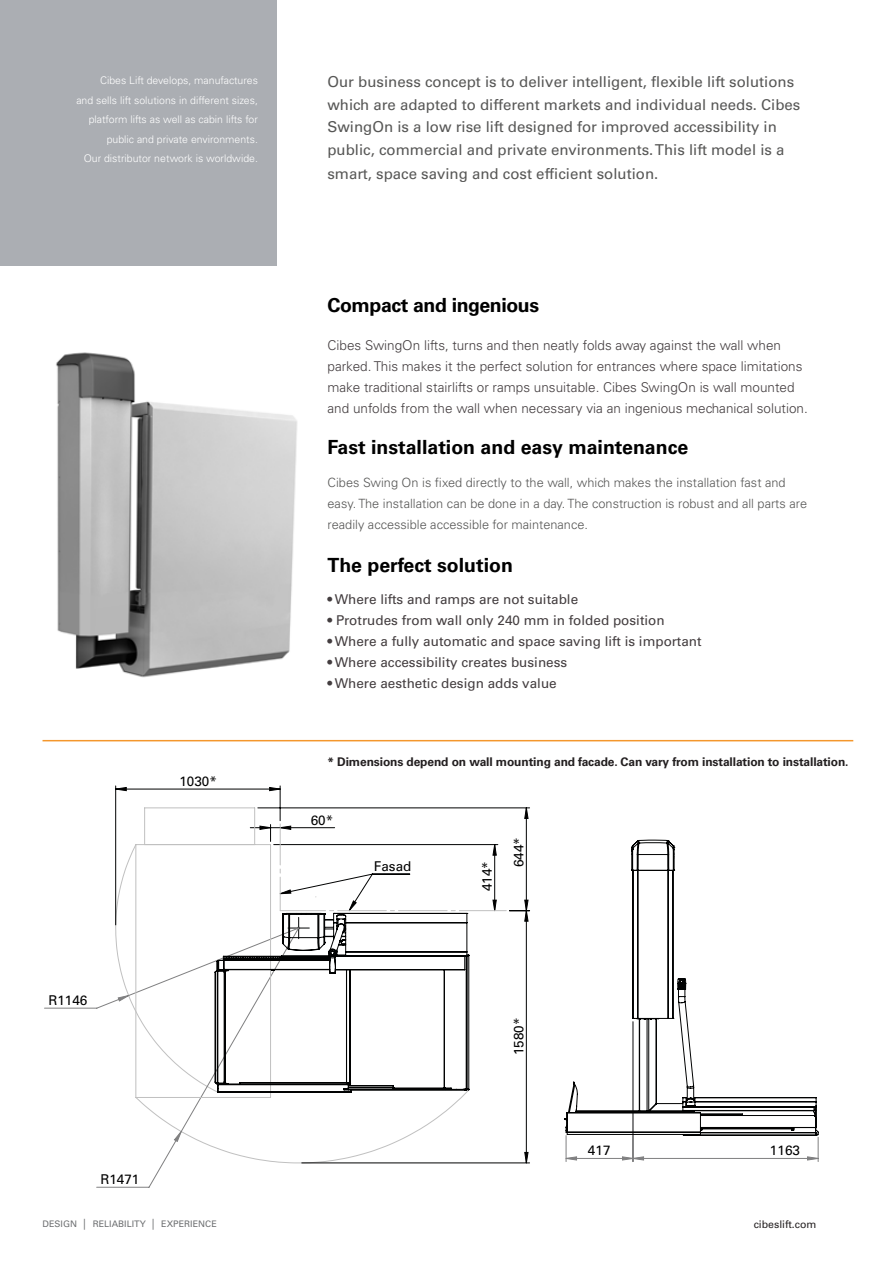
<style>
.page{position:relative;width:893px;height:1263px;background:#fff}
.page>*{position:absolute;margin:0;border:0;box-sizing:border-box;transform-origin:0 0}
.t1{font:700 19.5px "Univers LT Std";color:#000}
.t2{font:700 19.5px "Univers LT Std";letter-spacing:-.02em;color:#000}
.t3{font:15px/22.5px "Univers LT Std";color:#575756}
.t4{font:300 13.5px/21px "Univers LT Std";color:#433d3f}
.t5{font:13.5px "Univers LT Std";color:#433d3f}
.t6{font:13.5px "Univers LT Std";color:#000}
.t7{font:300 12.75px/21px "Univers LT Std";color:#575756}
.t8{font:700 12px "Univers LT Std";letter-spacing:-.01em;color:#231f20}
.t9{font:300 10.5px/19.5px "Univers LT Std";color:#fff;text-align:right}
.t10{font:10.5px "Univers LT Std";color:#231f20}
.t11{font:9px "Univers LT Std";color:#6d6f71}
.s1{font-family:"Arial"}
</style>
<div class="page">
<div style="left:0;top:0;width:276px;height:265px;background:#abaeb3"></div>
<hr style="left:43px;top:740px;width:810px;height:1px;background:#f4972c">
<hr style="left:115px;top:786px;width:1px;height:139px;background:#010202">
<svg style="left:44px;top:927px;width:255px;height:260px"></svg>
<hr style="left:136px;top:844px;width:135px;height:1px;background:#c0c0c0">
<hr style="left:136px;top:844px;width:1px;height:253px;background:#c0c0c0">
<hr style="left:136px;top:1097px;width:135px;height:1px;background:#c0c0c0">
<hr style="left:144px;top:808px;width:1px;height:36px;background:#c0c0c0">
<hr style="left:145px;top:807px;width:110px;height:1px;background:#c0c0c0">
<svg style="left:116px;top:787px;width:98px;height:4px"></svg>
<svg style="left:250px;top:1093px;width:280px;height:70px"></svg>
<svg style="left:118px;top:995px;width:64px;height:147px"></svg>
<svg style="left:214px;top:785px;width:316px;height:308px"></svg>
<hr style="left:892px;top:1022px;width:1px;height:152px;background:#808081">
<svg style="left:564px;top:840px;width:255px;height:322px"></svg>
<img style="left:56px;top:352px;width:241px;height:326px">
<p class="t9" style="left:76px;top:71px;width:183px">Cibes Lift develops, manufactures<br>and sells lift solutions in different sizes, platform lifts as well as cabin lifts for public and private environments.<br>Our distributor network is worldwide.</p>
<p class="t6" style="left:179px;top:773px;width:39px">1030*</p>
<p class="t6" style="left:48px;top:992px;width:41px">R1146</p>
<p class="t6" style="left:100px;top:1171px;width:41px">R1471</p>
<p class="t3" style="left:327px;top:71px;width:474px">Our business concept is to deliver intelligent, flexible lift solutions which are adapted to different markets and individual needs. Cibes SwingOn is a low rise lift designed for improved accessibility in public, commercial and private environments. This lift model is a</p>
<p class="t3" style="left:327px;top:162px;width:332px">smart, space saving and cost efficient solution.</p>
<h1 class="t2" style="left:327px;top:293px;width:213px">Compact and ingenious</h1>
<p class="t4" style="left:328px;top:334px;width:482px">Cibes SwingOn lifts, turns and then neatly folds away against the wall when parked. This makes it the perfect solution for entrances where space limitations make traditional stairlifts or ramps unsuitable. Cibes SwingOn is wall mounted and unfolds from the wall when necessary via an ingenious mechanical solution.</p>
<h1 class="t1" style="left:327px;top:436px;width:362px">Fast installation and easy maintenance</h1>
<p class="t7" style="left:328px;top:472px;width:481px">Cibes Swing On is fixed directly to the wall, which makes the installation fast and easy. The installation can be done in a day. The construction is robust and all parts are readily accessible accessible for maintenance.</p>
<h1 class="t1" style="left:327px;top:554px;width:187px">The perfect solution</h1>
<p class="t5" style="left:328px;top:591px;width:252px">• Where lifts and ramps are not suitable</p>
<p class="t5" style="left:328px;top:612px;width:339px">• Protrudes from wall only 240 mm in folded position</p>
<p class="t5" style="left:328px;top:633px;width:376px">• Where a fully automatic and space saving lift is important</p>
<p class="t5" style="left:328px;top:654px;width:241px">• Where accessibility creates business</p>
<p class="t5" style="left:328px;top:675px;width:231px">• Where aesthetic design adds value</p>
<p class="t8" style="left:327px;top:754px;width:523px">* Dimensions depend on wall mounting and facade. Can vary from installation to installation.</p>
<p class="t6" style="left:311px;top:812px;width:24px">60*</p>
<p class="t6" style="left:374px;top:858px;width:39px">Fasad</p>
<p class="t6" style="left:479px;top:891px;width:32px;rotate:-90deg">414*</p>
<p class="t6" style="left:511px;top:867px;width:32px;rotate:-90deg">644*</p>
<p class="t6" style="left:511px;top:1055px;width:39px;rotate:-90deg">1580*</p>
<p class="t6" style="left:588px;top:1142px;width:24px">417</p>
<p class="t6" style="left:770px;top:1142px;width:32px">1163</p>
<p class="t11" style="left:43px;top:1218px;width:176px">DESIGN <span class="s1">│</span> RELIABILITY <span class="s1">│</span> EXPERIENCE</p>
<p class="t10" style="left:754px;top:1218px;width:64px">cibeslift.com</p>
</div>
